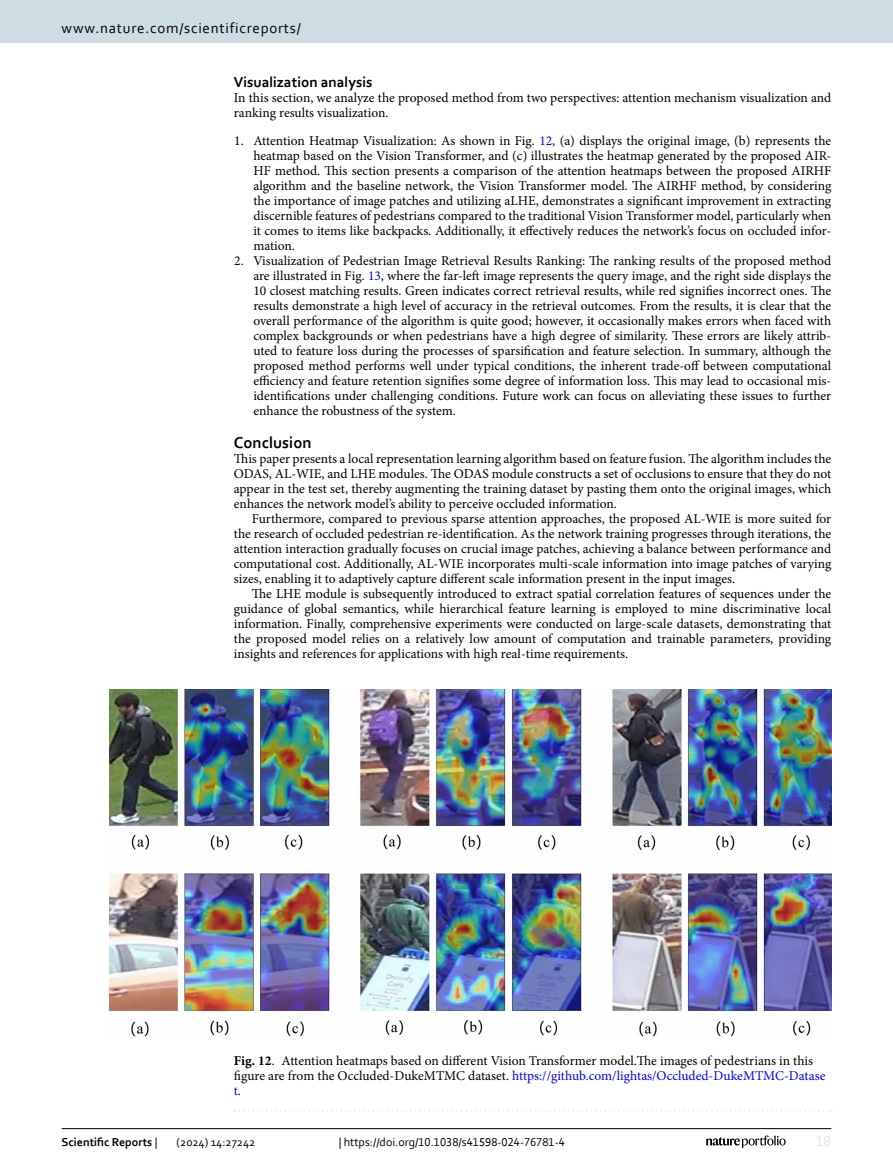
<style>
.page{position:relative;width:893px;height:1174px;background:#fff}
.page>*{position:absolute;margin:0;border:0;box-sizing:border-box;transform-origin:0 0}
.Head_1{font:700 16.5px "Corbel";color:#000}
.t1{font:15px "Corbel";letter-spacing:.05em;color:#000}
.Head_2{font:700 15px "Corbel";color:#000}
.t2{font:15px "Corbel";color:#d9e4eb}
.Ordered_L1_1_1{font:13.5px/15px "Minion Pro";letter-spacing:-.005em;color:#000;text-align:justify}
.Body_Text_Indent{font:13.5px/15px "Minion Pro";color:#000;text-align:justify}
.Body_Text{font:13.5px/15px "Minion Pro";color:#000}
.Figure_Caption{font:13.5px/15px "Minion Pro";color:#000}
.t3{font:12px "Corbel";color:#000}
.t4{font:700 12px "Corbel";color:#000}
.s1{color:#00f}
.s2{font-weight:700}
.s3{font-weight:400}
</style>
<div class="page">
<img style="left:109px;top:689px;width:722px;height:348px">
<svg style="left:235px;top:1110px;width:597px;height:1px"></svg>
<hr style="left:62px;top:1128px;width:769px;height:1px;background:#000">
<svg style="left:706px;top:1135px;width:80px;height:12px"></svg>
<div style="left:0;top:0;width:893px;height:43px;background:#cedde4"></div>
<p class="t1" style="left:62px;top:18px;width:241px">www.nature.com/scientificreports/</p>
<p class="Head_2" style="left:234px;top:73px;width:140px">Visualization analysis</p>
<p class="Body_Text" style="left:234px;top:90px;width:599px">In this section, we analyze the proposed method from two perspectives: attention mechanism visualization and ranking results visualization.</p>
<p class="Ordered_L1_1_1" style="left:253px;top:133px;width:579px;text-indent:-19px">1. Attention Heatmap Visualization: As shown in Fig. <span class="s1">12</span>, (a) displays the original image, (b) represents the heatmap based on the Vision Transformer, and (c) illustrates the heatmap generated by the proposed AIR-HF method. This section presents a comparison of the attention heatmaps between the proposed AIRHF algorithm and the baseline network, the Vision Transformer model. The AIRHF method, by considering the importance of image patches and utilizing aLHE, demonstrates a significant improvement in extracting discernible features of pedestrians compared to the traditional Vision Transformer model, particularly when it comes to items like backpacks. Additionally, it effectively reduces the network’s focus on occluded infor&shy;mation.</p>
<p class="Ordered_L1_1_1" style="left:253px;top:253px;width:579px;text-indent:-19px">2. Visualization of Pedestrian Image Retrieval Results Ranking: The ranking results of the proposed method are illustrated in Fig. <span class="s1">13</span>, where the far-left image represents the query image, and the right side displays the 10 closest matching results. Green indicates correct retrieval results, while red signifies incorrect ones. The results demonstrate a high level of accuracy in the retrieval outcomes. From the results, it is clear that the overall performance of the algorithm is quite good; however, it occasionally makes errors when faced with complex backgrounds or when pedestrians have a high degree of similarity. These errors are likely attrib&shy;uted to feature loss during the processes of sparsification and feature selection. In summary, although the proposed method performs well under typical conditions, the inherent trade-off between computational efficiency and feature retention signifies some degree of information loss. This may lead to occasional mis&shy;identifications under challenging conditions. Future work can focus on alleviating these issues to further enhance the robustness of the system.</p>
<p class="Head_1" style="left:234px;top:432px;width:79px">Conclusion</p>
<p class="Body_Text" style="left:234px;top:451px;width:599px;text-align:justify">This paper presents a local representation learning algorithm based on feature fusion. The algorithm includes the ODAS, AL-WIE, and LHE modules. The ODAS module constructs a set of occlusions to ensure that they do not appear in the test set, thereby augmenting the training dataset by pasting them onto the original images, which enhances the network model’s ability to perceive occluded information.</p>
<p class="Body_Text_Indent" style="left:234px;top:511px;width:599px;text-indent:18px">Furthermore, compared to previous sparse attention approaches, the proposed AL-WIE is more suited for the research of occluded pedestrian re-identification. As the network training progresses through iterations, the attention interaction gradually focuses on crucial image patches, achieving a balance between performance and computational cost. Additionally, AL-WIE incorporates multi-scale information into image patches of varying sizes, enabling it to adaptively capture different scale information present in the input images.</p>
<p class="Body_Text_Indent" style="left:234px;top:586px;width:599px;text-indent:18px">The LHE module is subsequently introduced to extract spatial correlation features of sequences under the guidance of global semantics, while hierarchical feature learning is employed to mine discriminative local information. Finally, comprehensive experiments were conducted on large-scale datasets, demonstrating that the proposed model relies on a relatively low amount of computation and trainable parameters, providing insights and references for applications with high real-time requirements.</p>
<p class="Figure_Caption" style="left:234px;top:1053px;width:593px"><span class="s2">Fig. 12</span>. Attention heatmaps based on different Vision Transformer model.The images of pedestrians in this figure are from the Occluded-DukeMTMC dataset. <span class="s1">https://github.com/lightas/Occluded-DukeMTMC-Datase t</span>.</p>
<p class="t4" style="left:62px;top:1134px;width:97px">Scientific Reports <span class="s3">|</span></p>
<p class="t3" style="left:177px;top:1134px;width:80px">(2024) 14:27242</p>
<p class="t3" style="left:339px;top:1134px;width:228px">| https://doi.org/10.1038/s41598-024-76781-4</p>
<p class="t2" style="left:816px;top:1132px;width:17px">18</p>
</div>
